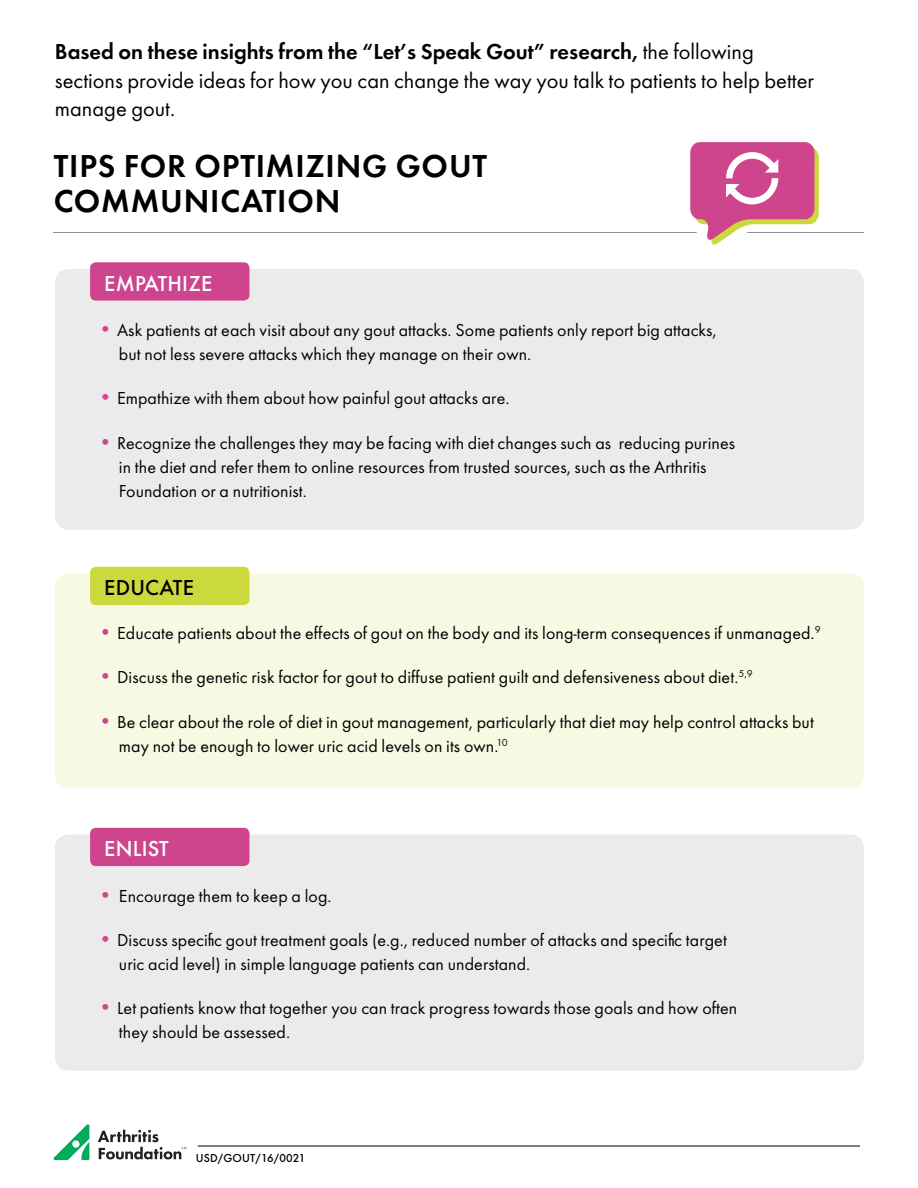
<style>
.page{position:relative;width:918px;height:1188px;background:#fff}
.page>*{position:absolute;margin:0;border:0;box-sizing:border-box;transform-origin:0 0}
.t1{font:33px/34.5px "Futura Dem Bld";letter-spacing:.025em;color:#000}
.t2{font:22.5px/28.5px "Futura";color:#000}
.t3{font:22.5px "Futura Dem Bld";color:#000}
.t4{font:22.5px "Futura Mdm";letter-spacing:.01em;color:#fff}
.t5{font:22.5px "Futura Mdm";letter-spacing:.01em;color:#000}
.t6{font:18px/24px "Futura";letter-spacing:.005em;color:#000}
.t7{font:12px "Futura Mdm";letter-spacing:.01em;color:#000}
.s1{font-family:"Futura"}
.s2{font-family:"Futura Bld";font-size:21px;color:#ce458d}
</style>
<div class="page">
<hr style="left:198px;top:1146px;width:662px;height:1px;background:#000">
<svg style="left:53px;top:1124px;width:36px;height:36px"></svg>
<svg style="left:98px;top:1130px;width:88px;height:29px"></svg>
<hr style="left:53px;top:232px;width:811px;height:1px;background:#000">
<svg style="left:690px;top:142px;width:129px;height:103px"></svg>
<div style="left:55px;top:269px;width:809px;height:260px;background:#ebebec;border-radius:14px"></div>
<div style="left:90px;top:262px;width:159px;height:39px;background:#ce458d;border-radius:6px"></div>
<div style="left:55px;top:574px;width:809px;height:215px;background:#f7f9e2;border-radius:14px"></div>
<div style="left:90px;top:567px;width:159px;height:38px;background:#ccd93d;border-radius:6px"></div>
<div style="left:55px;top:835px;width:809px;height:236px;background:#ebebec;border-radius:14px"></div>
<div style="left:90px;top:828px;width:159px;height:38px;background:#ce458d;border-radius:6px"></div>
<p class="t3" style="left:55px;top:37px;width:700px">Based on these insights from the “Let’s Speak Gout” research, <span class="s1">the following</span></p>
<p class="t2" style="left:55px;top:68px;width:761px">sections provide ideas for how you can change the way you talk to patients to help better manage gout.</p>
<h1 class="t1" style="left:54px;top:152px;width:435px">TIPS FOR OPTIMIZING GOUT<br>COMMUNICATION</h1>
<p class="t4" style="left:104px;top:268px;width:109px">EMPATHIZE</p>
<p class="t6" style="left:119px;top:320px;width:599px;text-indent:-20px"><span class="s2">•</span> Ask patients at each visit about any gout attacks. Some patients only report big attacks, but not less severe attacks which they manage on their own.</p>
<p class="t6" style="left:99px;top:388px;width:412px"><span class="s2">•</span> Empathize with them about how painful gout attacks are.</p>
<p class="t6" style="left:119px;top:432px;width:618px;text-indent:-20px"><span class="s2">•</span> Recognize the challenges they may be facing with diet changes such as reducing purines in the diet and refer them to online resources from trusted sources, such as the Arthritis<br>Foundation or a nutritionist.</p>
<p class="t5" style="left:104px;top:573px;width:91px">EDUCATE</p>
<p class="t6" style="left:99px;top:623px;width:724px"><span class="s2">•</span> Educate patients about the effects of gout on the body and its long-term consequences if unmanaged.<sup>9</sup></p>
<p class="t6" style="left:99px;top:667px;width:656px"><span class="s2">•</span> Discuss the genetic risk factor for gout to diffuse patient guilt and defensiveness about diet.<sup>5,9</sup></p>
<p class="t6" style="left:119px;top:711px;width:697px;text-indent:-20px"><span class="s2">•</span> Be clear about the role of diet in gout management, particularly that diet may help control attacks but may not be enough to lower uric acid levels on its own.<sup>10</sup></p>
<p class="t4" style="left:104px;top:834px;width:66px">ENLIST</p>
<p class="t6" style="left:99px;top:885px;width:235px"><span class="s2">•</span> Encourage them to keep a log.</p>
<p class="t6" style="left:119px;top:929px;width:609px;text-indent:-20px"><span class="s2">•</span> Discuss specific gout treatment goals (e.g., reduced number of attacks and specific target uric acid level) in simple language patients can understand.</p>
<p class="t6" style="left:119px;top:998px;width:620px;text-indent:-20px"><span class="s2">•</span> Let patients know that together you can track progress towards those goals and how often they should be assessed.</p>
<p class="t7" style="left:196px;top:1150px;width:111px">USD/GOUT/16/0021</p>
</div>
